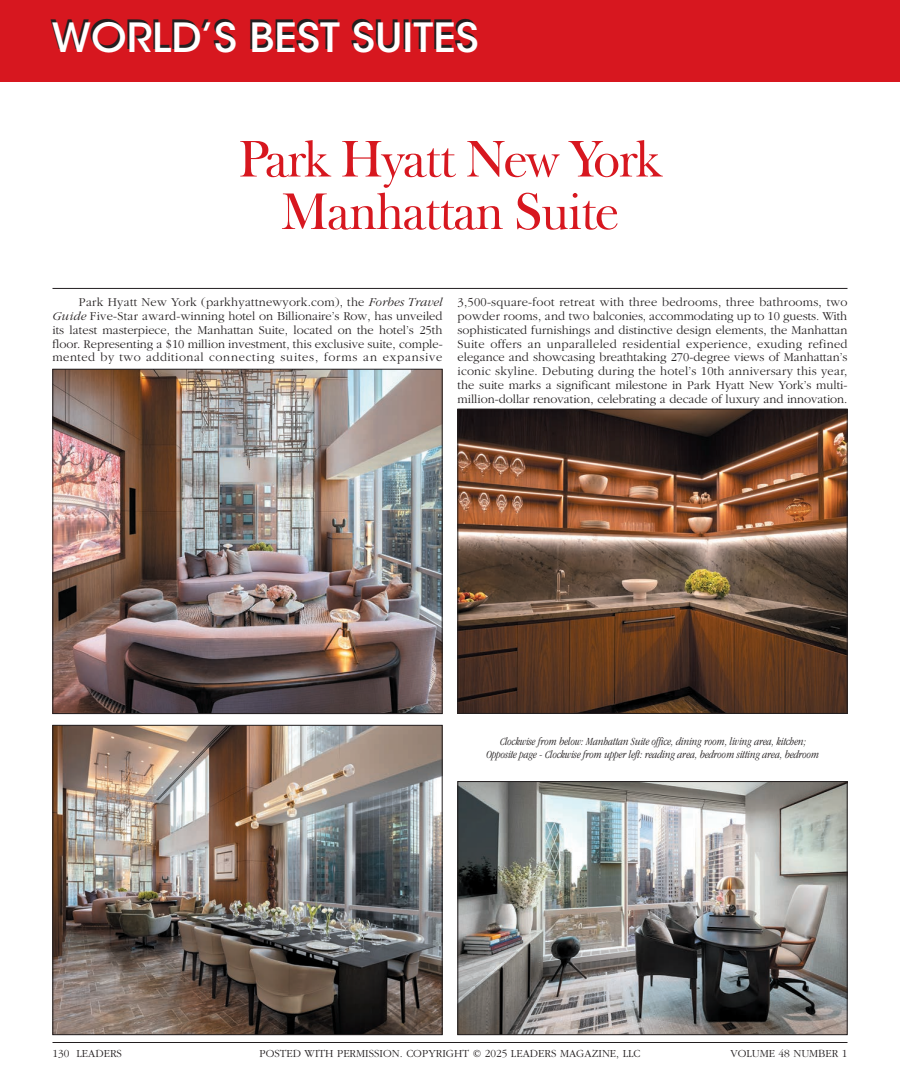
<style>
.page{position:relative;width:900px;height:1080px;background:#fff}
.page>*{position:absolute;margin:0;border:0;box-sizing:border-box;transform-origin:0 0}
.t1{font:52.5px/52.5px "Frys Baskerville BT";letter-spacing:-.04em;color:#d7171f;text-align:center}
.t2{font:500 40px "ITC Avant Garde Std";color:#fff;scale:1.05 1}
.t3{font:300 12.5px/13.8px "Garamond";color:#231f20;text-align:justify}
.t4{font:italic 300 condensed 11.25px/12.5px "Garamond";color:#231f20;text-align:center}
.t5{font:300 11.25px "Garamond";color:#231f20}
.s1{font-style:italic}
</style>
<div class="page">
<div style="left:0;top:0;width:900px;height:81px;background:#d7171f"></div>
<hr style="left:52px;top:288px;width:796px;height:1px;background:#231f20">
<img style="left:54px;top:371px;width:386px;height:341px">
<div style="left:52px;top:369px;width:390px;height:345px;border:1px solid #231f20"></div>
<img style="left:54px;top:727px;width:386px;height:306px">
<div style="left:52px;top:725px;width:390px;height:310px;border:1px solid #231f20"></div>
<img style="left:460px;top:411px;width:386px;height:301px">
<div style="left:458px;top:409px;width:390px;height:305px;border:1px solid #231f20"></div>
<img style="left:460px;top:783px;width:386px;height:250px">
<div style="left:458px;top:781px;width:390px;height:254px;border:1px solid #231f20"></div>
<hr style="left:52px;top:1042px;width:796px;height:1px;background:#231f20">
<h2 class="t2" style="left:52px;top:12px;width:408px">WORLD’S BEST SUITES</h2>
<h1 class="t1" style="left:238px;top:131px;width:425px">Park Hyatt New York<br>Manhattan Suite</h1>
<p class="t3" style="left:52px;top:296px;width:392px;text-indent:26px">Park Hyatt New York (parkhyattnewyork.com), the <span class="s1">Forbes Travel Guide</span> Five-Star award-winning hotel on Billionaire’s Row, has unveiled its latest masterpiece, the Manhattan Suite, located on the hotel’s 25th floor. Representing a $10 million investment, this exclusive suite, comple&shy;mented by two additional connecting suites, forms an expansive</p>
<p class="t3" style="left:458px;top:296px;width:392px">3,500-square-foot retreat with three bedrooms, three bathrooms, two powder rooms, and two balconies, accommodating up to 10 guests. With sophisticated furnishings and distinctive design elements, the Manhattan Suite offers an unparalleled residential experience, exuding refined elegance and showcasing breathtaking 270-degree views of Manhattan’s iconic skyline. Debuting during the hotel’s 10th anniversary this year, the suite marks a significant milestone in Park Hyatt New York’s multi&shy;million-dollar renovation, celebrating a decade of luxury and innovation.</p>
<p class="t4" style="left:486px;top:735px;width:334px">Clockwise from below: Manhattan Suite office, dining room, living area, kitchen;<br>Opposite page - Clockwise from upper left: reading area, bedroom sitting area, bedroom</p>
<p class="t5" style="left:52px;top:1048px;width:71px">130 LEADERS</p>
<p class="t5" style="left:259px;top:1048px;width:383px">POSTED WITH PERMISSION. COPYRIGHT © 2025 LEADERS MAGAZINE, LLC</p>
<p class="t5" style="left:731px;top:1048px;width:118px">VOLUME 48 NUMBER 1</p>
</div>
